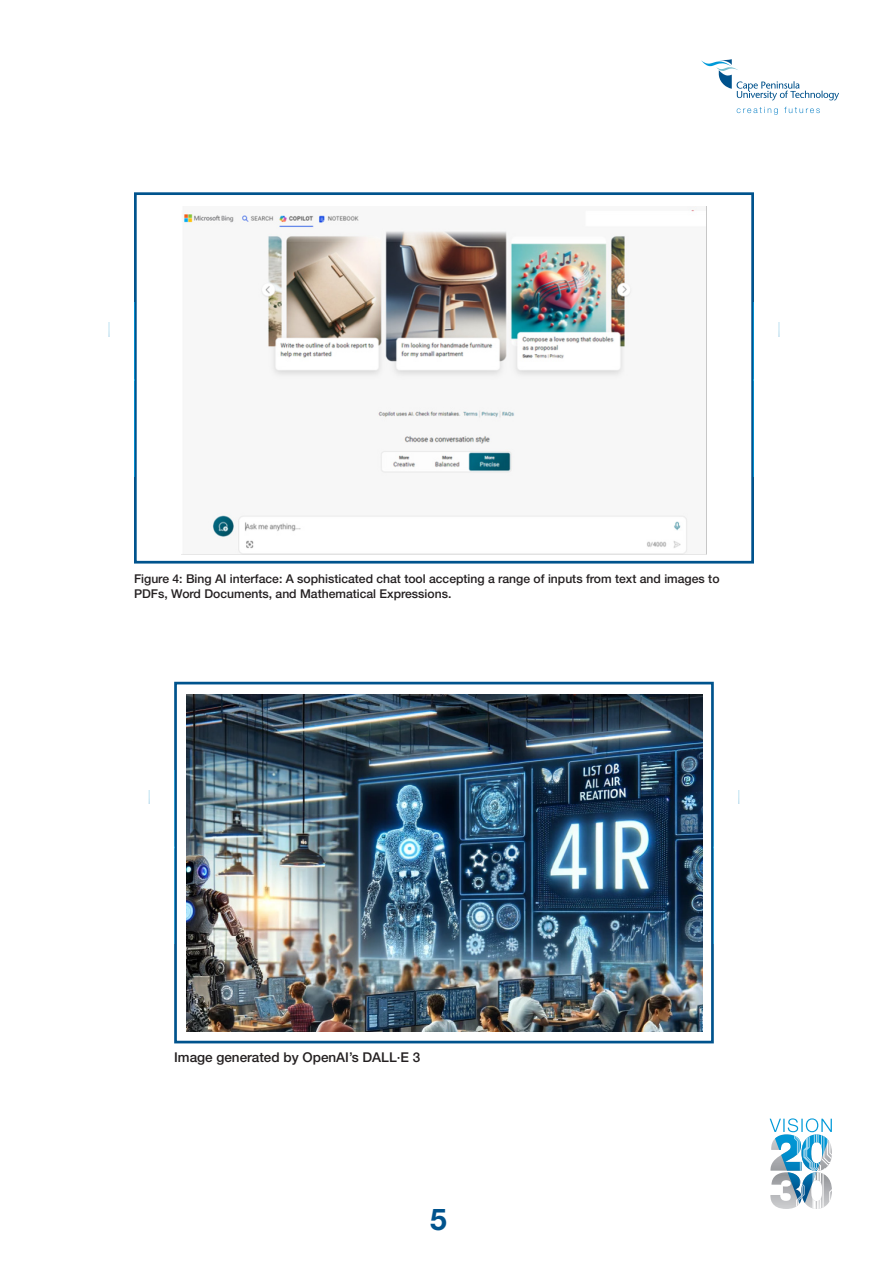
<style>
.page{position:relative;width:893px;height:1263px;background:#fff}
.page>*{position:absolute;margin:0;border:0;box-sizing:border-box;transform-origin:0 0}
.t1{font:700 30px "Helvetica Neue LT Std";color:#00538d}
.Figure_Text{font:500 13.5px "Helvetica Neue LT Std";color:#231f20}
.Figure_Text-2{font:500 12.15px/14.5px "Helvetica Neue LT Std";color:#231f20}
</style>
<div class="page">
<img style="left:181px;top:206px;width:526px;height:349px">
<div style="left:134px;top:192px;width:620px;height:371px;border:3px solid #00538d"></div>
<div style="left:174px;top:682px;width:540px;height:361px;border:3px solid #00538d"></div>
<svg style="left:784px;top:107px;width:36px;height:6px"></svg>
<svg style="left:736px;top:107px;width:42px;height:8px"></svg>
<svg style="left:701px;top:59px;width:138px;height:41px"></svg>
<svg style="left:770px;top:1118px;width:62px;height:91px"></svg>
<img style="left:186px;top:694px;width:517px;height:338px">
<svg style="left:148px;top:790px;width:2px;height:14px"></svg>
<svg style="left:778px;top:322px;width:2px;height:15px"></svg>
<svg style="left:108px;top:322px;width:2px;height:15px"></svg>
<svg style="left:738px;top:790px;width:2px;height:14px"></svg>
<p class="Figure_Text-2" style="left:134px;top:571px;width:587px">Figure 4: Bing AI interface: A sophisticated chat tool accepting a range of inputs from text and images to<br>PDFs, Word Documents, and Mathematical Expressions.</p>
<p class="Figure_Text" style="left:174px;top:1049px;width:248px">Image generated by OpenAI’s DALL·E 3</p>
<p class="t1" style="left:430px;top:1201px;width:18px">5</p>
</div>
